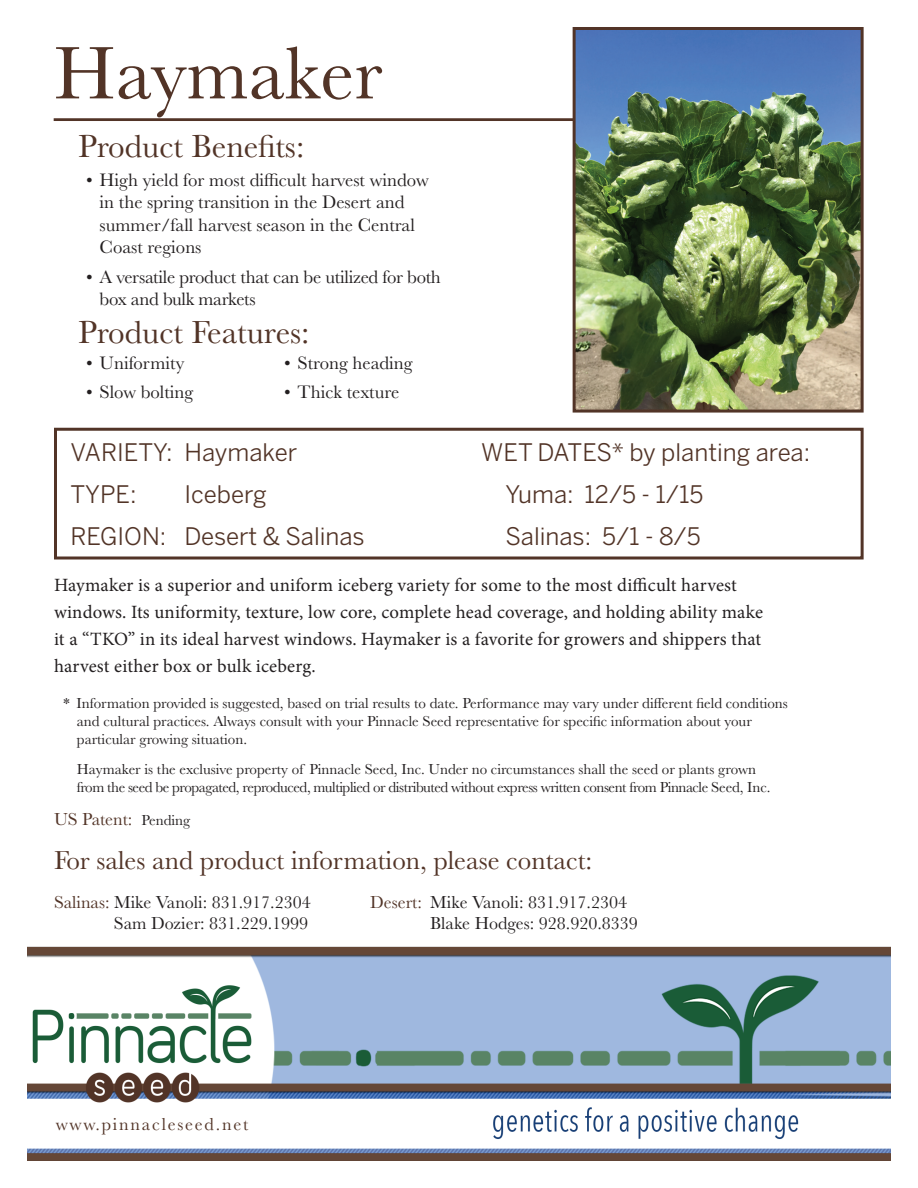
<style>
.page{position:relative;width:918px;height:1188px;background:#fff}
.page>*{position:absolute;margin:0;border:0;box-sizing:border-box;transform-origin:0 0}
.t1{font:77.25px "Baskerville";color:#523427}
.t2{font:33.15px "Baskerville";color:#523427}
.t3{font:27px "Baskerville";color:#523427}
.t4{font:24px/42px "Benton Sans";color:#523427}
.t5{font:18.75px/27px "Minion Pro";letter-spacing:.005em;color:#231f20}
.t6{font:18.75px/22.5px "Baskerville";color:#231f20}
.t7{font:18px/21px "Baskerville";color:#231f20;text-align:right}
.t8{font:18px "Baskerville";letter-spacing:.1em;color:#523427}
.t9{font:18px "Baskerville";color:#523427}
.t10{font:15px/18px "Baskerville";color:#231f20}
.t11{font:15px/18px "Baskerville";letter-spacing:-.02em;color:#231f20}
.s1{font-size:15px;color:#231f20}
.s2{color:#523427}
</style>
<div class="page">
<img style="left:27px;top:27px;width:864px;height:1134px">
<svg style="left:52px;top:426px;width:813px;height:135px"></svg>
<hr style="left:54px;top:118px;width:525px;height:3px;background:#523427">
<img style="left:577px;top:31px;width:283px;height:378px">
<div style="left:573px;top:27px;width:291px;height:386px;border:3px solid #523427"></div>
<h1 class="t1" style="left:54px;top:24px;width:330px">Haymaker</h1>
<h2 class="t2" style="left:78px;top:125px;width:228px">Product Benefits:</h2>
<p class="t6" style="left:100px;top:169px;width:331px;text-indent:-13px">• High yield for most difficult harvest window in the spring transition in the Desert and summer/fall harvest season in the Central Coast regions</p>
<p class="t6" style="left:100px;top:265px;width:343px;text-indent:-13px">• A versatile product that can be utilized for both box and bulk markets</p>
<h2 class="t2" style="left:78px;top:311px;width:233px">Product Features:</h2>
<p class="t6" style="left:86px;top:352px;width:100px">• Uniformity</p>
<p class="t6" style="left:86px;top:381px;width:109px">• Slow bolting</p>
<p class="t6" style="left:284px;top:352px;width:130px">• Strong heading</p>
<p class="t6" style="left:284px;top:381px;width:117px">• Thick texture</p>
<p class="t4" style="left:70px;top:431px;width:228px">VARIETY: Haymaker<br>TYPE:</p>
<p class="t4" style="left:70px;top:473px;width:296px;text-indent:114px">Iceberg<br>REGION: Desert &amp; Salinas</p>
<p class="t4" style="left:506px;top:431px;width:306px;text-indent:-24px">WET DATES* by planting area:<br>Yuma: 12/5 - 1/15<br>Salinas: 5/1 - 8/5</p>
<p class="t5" style="left:54px;top:572px;width:711px">Haymaker is a superior and uniform iceberg variety for some to the most difficult harvest windows. Its uniformity, texture, low core, complete head coverage, and holding ability make it a “TKO” in its ideal harvest windows. Haymaker is a favorite for growers and shippers that harvest either box or bulk iceberg.</p>
<p class="t10" style="left:77px;top:695px;width:712px;text-indent:-14px">* Information provided is suggested, based on trial results to date. Performance may vary under different field conditions and cultural practices. Always consult with your Pinnacle Seed representative for specific information about your particular growing situation.</p>
<p class="t11" style="left:77px;top:761px;width:695px">Haymaker is the exclusive property of Pinnacle Seed, Inc. Under no circumstances shall the seed or plants grown from the seed be propagated, reproduced, multiplied or distributed without express written consent from Pinnacle Seed, Inc.</p>
<p class="t9" style="left:54px;top:808px;width:138px">US Patent: <span class="s1">Pending</span></p>
<h3 class="t3" style="left:54px;top:843px;width:540px">For sales and product information, please contact:</h3>
<p class="t7" style="left:54px;top:892px;width:258px"><span class="s2">Salinas:</span> Mike Vanoli: 831.917.2304<br>Sam Dozier: 831.229.1999</p>
<p class="t7" style="left:430px;top:892px;width:209px;text-align:left;text-indent:-60px"><span class="s2">Desert:</span> Mike Vanoli: 831.917.2304<br>Blake Hodges: 928.920.8339</p>
<p class="t8" style="left:56px;top:1113px;width:194px">www.pinnacleseed.net</p>
</div>
